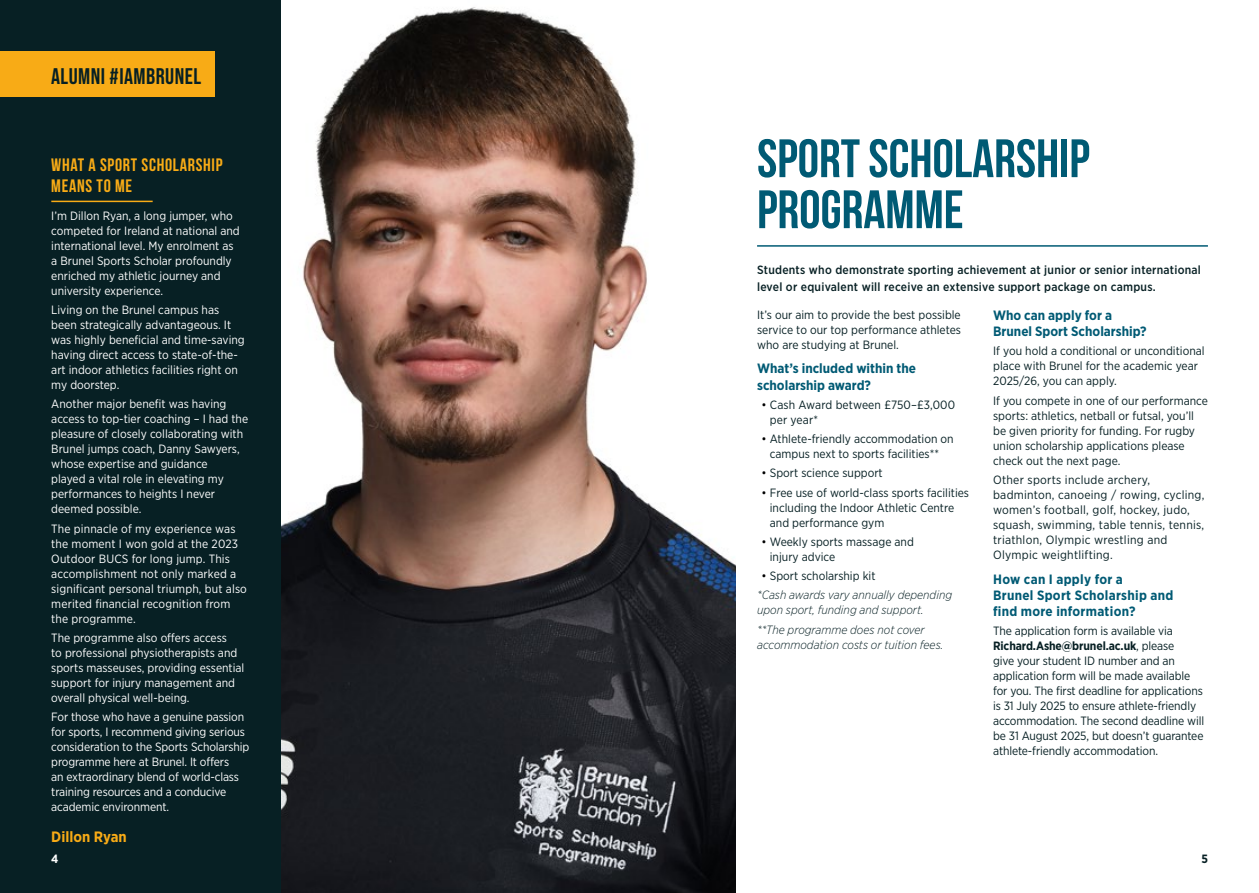
<style>
.page{position:relative;width:1259px;height:893px;background:#fff}
.page>*{position:absolute;margin:0;border:0;box-sizing:border-box;transform-origin:0 0}
.Heading_1_Aqua{font:54px/51px "Bebas Neue";color:#005a74}
.Course_page_USP{font:22.5px "Bebas Neue";letter-spacing:.02em;color:#072024}
.Heading_2_White{font:700 18px/21.6px "Bebas Neue";letter-spacing:.04em;color:#f8ab16}
.Name_YELLOW{font:700 15px "Gotham Narrow";color:#f8ab16}
.Subtitle{font:700 13.5px/16.2px "Gotham Narrow";color:#005a74}
.Subtitle-2{font:700 13.5px/16.2px "Gotham Narrow";letter-spacing:.02em;color:#005a74}
.IamBrunel_Body{font:12px/15px "Gotham Narrow";color:#fff}
.Body{font:12px/15px "Gotham Narrow";color:#072024}
.Body-2{font:12px/15px "Gotham Narrow";letter-spacing:.02em;color:#072024}
.Intro{font:500 12px/16.5px "Gotham Narrow";letter-spacing:.02em;color:#072024}
.Body-3{font:italic 300 12px/15px "Gotham Narrow";color:#072024}
.t1{font:700 12px "Gotham Narrow";color:#fff}
.t2{font:700 12px "Gotham Narrow";color:#072024}
.s1{color:#000}
.s2{font-weight:700}
</style>
<div class="page">
<img style="left:281px;top:7px;width:455px;height:886px">
<hr style="left:757px;top:245px;width:451px;height:2px;background:#005a74">
<div style="left:0;top:0;width:281px;height:893px;background:#072024"></div>
<hr style="left:51px;top:201px;width:102px;height:1px;background:#f8ab16">
<div style="left:0;top:51px;width:214px;height:46px;background:#f8ab16"></div>
<p class="Course_page_USP" style="left:51px;top:64px;width:152px">ALUMNI #IAMBRUNEL</p>
<p class="Heading_2_White" style="left:51px;top:153px;width:173px">WHAT A SPORT SCHOLARSHIP<br>MEANS TO ME</p>
<p class="IamBrunel_Body" style="left:51px;top:208px;width:190px">I’m Dillon Ryan, a long jumper, who competed for Ireland at national and international level. My enrolment as a Brunel Sports Scholar profoundly enriched my athletic journey and university experience.</p>
<p class="IamBrunel_Body" style="left:51px;top:302px;width:195px">Living on the Brunel campus has been strategically advantageous. It was highly beneficial and time-saving having direct access to state-of-the&shy;art indoor athletics facilities right on my doorstep.</p>
<p class="IamBrunel_Body" style="left:51px;top:396px;width:198px">Another major benefit was having access to top-tier coaching – I had the pleasure of closely collaborating with<br>Brunel jumps coach, Danny Sawyers, whose expertise and guidance<br>played a vital role in elevating my performances to heights I never deemed possible.</p>
<p class="IamBrunel_Body" style="left:51px;top:521px;width:197px">The pinnacle of my experience was the moment I won gold at the 2023<br>Outdoor BUCS for long jump. This accomplishment not only marked a significant personal triumph, but also merited financial recognition from the programme.</p>
<p class="IamBrunel_Body" style="left:51px;top:630px;width:194px">The programme also offers access<br>to professional physiotherapists and sports masseuses, providing essential support for injury management and overall physical well-being.</p>
<p class="IamBrunel_Body" style="left:51px;top:709px;width:200px">For those who have a genuine passion for sports, I recommend giving serious consideration to the Sports Scholarship programme here at Brunel. It offers<br>an extraordinary blend of world-class training resources and a conducive academic environment.</p>
<p class="Name_YELLOW" style="left:51px;top:827px;width:77px">Dillon Ryan</p>
<p class="Heading_1_Aqua" style="left:757px;top:132px;width:334px">SPORT SCHOLARSHIP<br>PROGRAMME</p>
<p class="Intro" style="left:757px;top:262px;width:445px">Students who demonstrate sporting achievement at junior or senior international level or equivalent will receive an extensive support package on campus.</p>
<p class="Body" style="left:757px;top:307px;width:205px;text-align:justify">It’s our aim to provide the best possible service to our top performance athletes who are studying at Brunel.</p>
<p class="Subtitle" style="left:757px;top:360px;width:160px">What’s included within the scholarship award?</p>
<p class="Body" style="left:770px;top:397px;width:187px;text-indent:-9px"><span class="s1">•</span> Cash Award between £750–£3,000 per year*</p>
<p class="Body" style="left:761px;top:431px;width:194px;text-align:center"><span class="s1">•</span> Athlete-friendly accommodation on campus next to sports facilities**</p>
<p class="Body" style="left:761px;top:465px;width:123px"><span class="s1">•</span> Sport science support</p>
<p class="Body" style="left:770px;top:485px;width:201px;text-indent:-9px"><span class="s1">•</span> Free use of world-class sports facilities including the Indoor Athletic Centre and performance gym</p>
<p class="Body" style="left:770px;top:534px;width:146px;text-indent:-9px"><span class="s1">•</span> Weekly sports massage and injury advice</p>
<p class="Body" style="left:761px;top:568px;width:116px"><span class="s1">•</span> Sport scholarship kit</p>
<p class="Body-3" style="left:757px;top:587px;width:196px">*Cash awards vary annually depending upon sport, funding and support.</p>
<p class="Body-3" style="left:757px;top:622px;width:188px">**The programme does not cover accommodation costs or tuition fees.</p>
<p class="Subtitle" style="left:993px;top:307px;width:155px">Who can apply for a<br>Brunel Sport Scholarship?</p>
<p class="Body" style="left:993px;top:343px;width:213px">If you hold a conditional or unconditional place with Brunel for the academic year<br>2025/26, you can apply.</p>
<p class="Body" style="left:993px;top:393px;width:216px">If you compete in one of our performance sports: athletics, netball or futsal, you’ll be given priority for funding. For rugby union scholarship applications please check out the next page.</p>
<p class="Body-2" style="left:993px;top:472px;width:213px">Other sports include archery, badminton, canoeing / rowing, cycling, women’s football, golf, hockey, judo, squash, swimming, table tennis, tennis, triathlon, Olympic wrestling and Olympic weightlifting.</p>
<p class="Subtitle-2" style="left:993px;top:571px;width:182px">How can I apply for a<br>Brunel Sport Scholarship and find more information?</p>
<p class="Body" style="left:993px;top:623px;width:213px">The application form is available via <span class="s2">Richard.Ashe@brunel.ac.uk</span>, please<br>give your student ID number and an application form will be made available for you. The first deadline for applications is 31 July 2025 to ensure athlete-friendly accommodation. The second deadline will be 31 August 2025, but doesn’t guarantee athlete-friendly accommodation.</p>
<p class="t1" style="left:51px;top:851px;width:9px">4</p>
<p class="t2" style="left:1201px;top:851px;width:8px">5</p>
</div>
